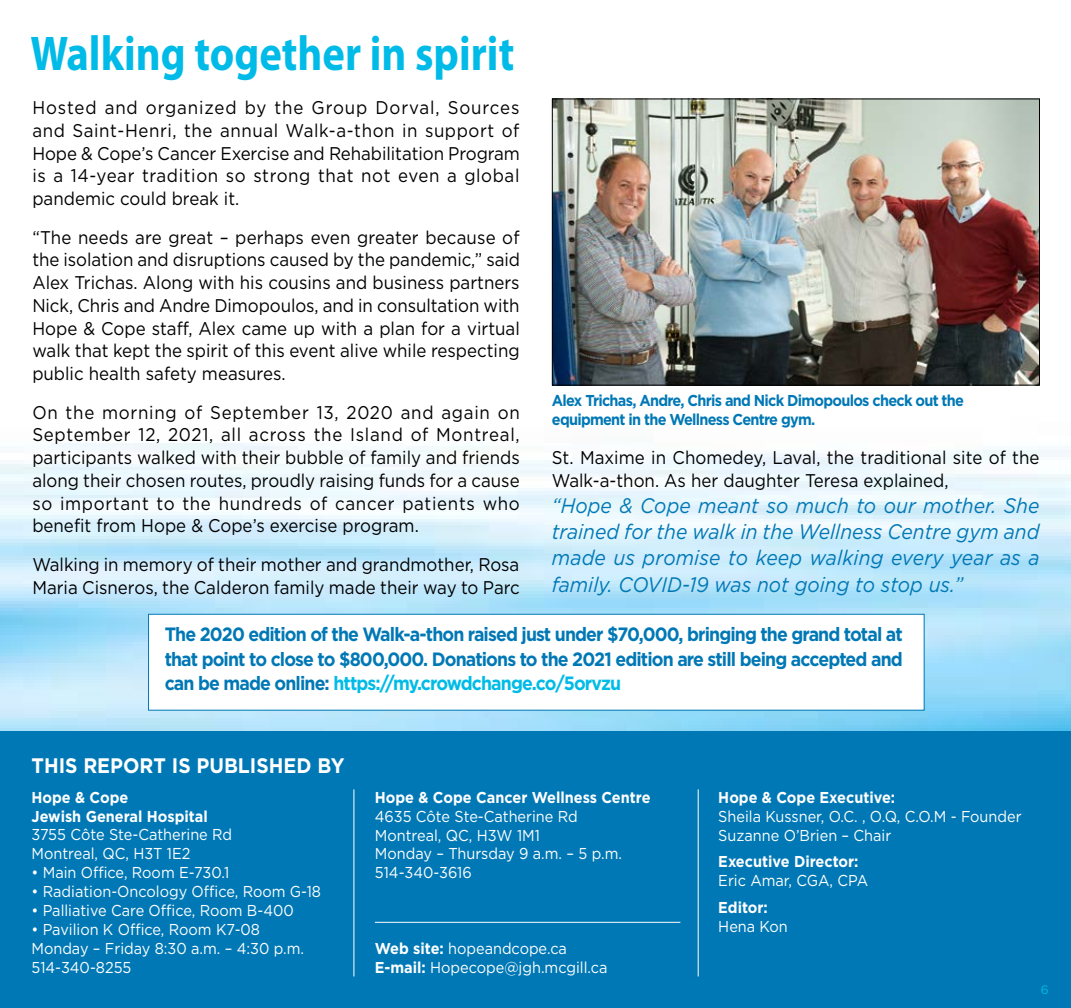
<style>
.page{position:relative;width:1071px;height:1008px;background:#fff}
.page>*{position:absolute;margin:0;border:0;box-sizing:border-box;transform-origin:0 0}
.t1{font:700 49px "Myriad Pro";color:#00bbe7;scale:.87 1}
.t2{font:italic 21px/26.2px "Gotham";color:#0078b5;text-align:justify;scale:.92 1}
.t3{font:700 21px "Gotham";color:#fff;scale:.92 1}
.t4{font:700 19.25px/24.5px "Gotham";letter-spacing:-.05em;color:#0078b5;text-align:justify;scale:.92 1}
.t5{font:18.38px/22.8px "Gotham";color:#000;text-align:justify;scale:.92 1}
.t6{font:15.75px/18.9px "Gotham";color:#fff;scale:.92 1}
.t7{font:700 15.75px/18.9px "Gotham";color:#fff;scale:.92 1}
.t8{font:700 15.75px/19.2px "Gotham";letter-spacing:-.05em;color:#0078b5;scale:.92 1}
.t9{font:12.25px "Gotham";color:#00bbe7}
.s1{color:#00bbe7}
.s2{font-weight:700}
</style>
<div class="page">
<div style="left:0;top:731px;width:1071px;height:277px;background:#0078b5"></div>
<img style="left:0;top:443px;width:1071px;height:287px">
<hr style="left:353px;top:789px;width:1px;height:187px;background:#fff">
<hr style="left:698px;top:789px;width:1px;height:187px;background:#fff">
<hr style="left:375px;top:922px;width:305px;height:1px;background:#fff">
<img style="left:554px;top:101px;width:484px;height:283px">
<div style="left:552px;top:99px;width:488px;height:287px;border:1px solid #000"></div>
<div style="left:149px;top:614px;width:775px;height:96px;background:#fff"></div>
<div style="left:148px;top:614px;width:777px;height:97px;border:1px solid #0078b5"></div>
<h1 class="t1" style="left:30px;top:26px;width:558px">Walking together in spirit</h1>
<p class="t5" style="left:32px;top:96px;width:532px">Hosted and organized by the Group Dorval, Sources and Saint-Henri, the annual Walk-a-thon in support of Hope &amp; Cope’s Cancer Exercise and Rehabilitation Program is a 14-year tradition so strong that not even a global pandemic could break it.</p>
<p class="t5" style="left:32px;top:225px;width:532px">“The needs are great – perhaps even greater because of the isolation and disruptions caused by the pandemic,” said Alex Trichas. Along with his cousins and business partners Nick, Chris and Andre Dimopoulos, and in consultation with Hope &amp; Cope staff, Alex came up with a plan for a virtual walk that kept the spirit of this event alive while respecting public health safety measures.</p>
<p class="t5" style="left:32px;top:400px;width:531px">On the morning of September 13, 2020 and again on September 12, 2021, all across the Island of Montreal, participants walked with their bubble of family and friends along their chosen routes, proudly raising funds for a cause so important to the hundreds of cancer patients who benefit from Hope &amp; Cope’s exercise program.</p>
<p class="t5" style="left:32px;top:553px;width:531px">Walking in memory of their mother and grandmother, Rosa<br>Maria Cisneros, the Calderon family made their way to Parc</p>
<p class="t8" style="left:552px;top:390px;width:450px">Alex Trichas, Andre, Chris and Nick Dimopoulos check out the equipment in the Wellness Centre gym.</p>
<p class="t5" style="left:552px;top:446px;width:532px">St. Maxime in Chomedey, Laval, the traditional site of the<br>Walk-a-thon. As her daughter Teresa explained,</p>
<p class="t2" style="left:552px;top:492px;width:532px">“Hope &amp; Cope meant so much to our mother. She trained for the walk in the Wellness Centre gym and made us promise to keep walking every year as a family. COVID-19 was not going to stop us.”</p>
<p class="t4" style="left:165px;top:621px;width:804px">The 2020 edition of the Walk-a-thon raised just under $70,000, bringing the grand total at that point to close to $800,000. Donations to the 2021 edition are still being accepted and can be made online: <span class="s1">https://my.crowdchange.co/5orvzu</span></p>
<p class="t3" style="left:32px;top:754px;width:342px">THIS REPORT IS PUBLISHED BY</p>
<p class="t7" style="left:32px;top:787px;width:193px">Hope &amp; Cope<br>Jewish General Hospital</p>
<p class="t6" style="left:32px;top:825px;width:220px">3755 Côte Ste-Catherine Rd<br>Montreal, QC, H3T 1E2</p>
<p class="t6" style="left:32px;top:863px;width:217px">• Main Office, Room E-730.1</p>
<p class="t6" style="left:32px;top:882px;width:316px">• Radiation-Oncology Office, Room G-18</p>
<p class="t6" style="left:32px;top:901px;width:287px">• Palliative Care Office, Room B-400</p>
<p class="t6" style="left:32px;top:920px;width:298px">• Pavilion K Office, Room K7-08<br>Monday – Friday 8:30 a.m. – 4:30 p.m.<br>514-340-8255</p>
<p class="t7" style="left:375px;top:787px;width:301px">Hope &amp; Cope Cancer Wellness Centre</p>
<p class="t6" style="left:375px;top:806px;width:270px">4635 Côte Ste-Catherine Rd<br>Montreal, QC, H3W 1M1<br>Monday – Thursday 9 a.m. – 5 p.m.<br>514-340-3616</p>
<p class="t6" style="left:375px;top:939px;width:254px"><span class="s2">Web site:</span> hopeandcope.ca<br><span class="s2">E-mail:</span> Hopecope@jgh.mcgill.ca</p>
<p class="t7" style="left:718px;top:787px;width:194px">Hope &amp; Cope Executive:</p>
<p class="t6" style="left:718px;top:806px;width:331px">Sheila Kussner, O.C. , O.Q, C.O.M - Founder<br>Suzanne O’Brien – Chair</p>
<p class="t7" style="left:718px;top:852px;width:154px">Executive Director:</p>
<p class="t6" style="left:718px;top:871px;width:165px">Eric Amar, CGA, CPA</p>
<p class="t7" style="left:718px;top:898px;width:55px">Editor:</p>
<p class="t6" style="left:718px;top:917px;width:77px">Hena Kon</p>
<p class="t9" style="left:1041px;top:983px;width:9px">6</p>
</div>
